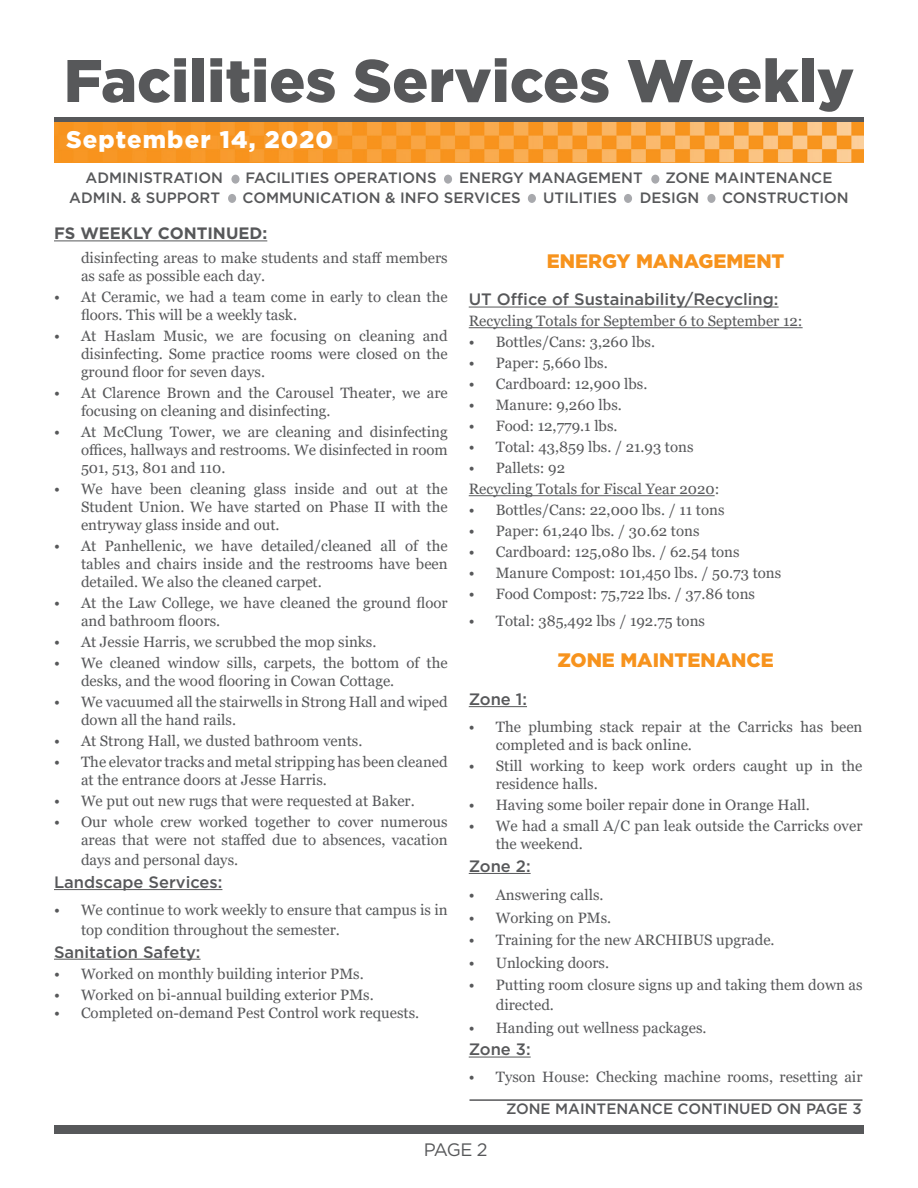
<style>
.page{position:relative;width:918px;height:1188px;background:#fff}
.page>*{position:absolute;margin:0;border:0;box-sizing:border-box;transform-origin:0 0}
.t1{font:900 60px "Gotham";color:#57585a}
.t2{font:900 24px "Gotham";letter-spacing:.05em;color:#fff}
.t3{font:900 19.5px "Gotham";color:#f7931d}
.t4{font:18px "Gotham";color:#57585a}
.t5{font:500 16.5px "Gotham";color:#57585a}
.t6{font:700 16.5px "Gotham";color:#57585a}
.t7{font:15px/18px "Georgia";color:#57585a}
.t8{font:500 15px "Gotham";color:#57585a}
</style>
<div class="page">
<div style="left:54px;top:1125px;width:810px;height:9px;background:#57585a"></div>
<div style="left:54px;top:117px;width:810px;height:6px;background:#57585a"></div>
<img style="left:54px;top:122px;width:810px;height:40px">
<hr style="left:470px;top:1099px;width:392px;height:2px;background:#57585a">
<hr style="left:54px;top:889px;width:168px;height:1px;background:#57585a">
<hr style="left:54px;top:959px;width:147px;height:1px;background:#57585a">
<hr style="left:469px;top:307px;width:310px;height:1px;background:#57585a">
<hr style="left:469px;top:327px;width:334px;height:1px;background:#57585a">
<hr style="left:469px;top:495px;width:246px;height:1px;background:#57585a">
<hr style="left:469px;top:706px;width:58px;height:1px;background:#57585a">
<hr style="left:469px;top:873px;width:62px;height:1px;background:#57585a">
<hr style="left:469px;top:1057px;width:62px;height:1px;background:#57585a">
<hr style="left:54px;top:240px;width:213px;height:1px;background:#57585a">
<div style="left:228px;top:194px;width:8px;height:9px;background:#a8a9ad;border-radius:50%"></div>
<div style="left:528px;top:194px;width:8px;height:9px;background:#a8a9ad;border-radius:50%"></div>
<div style="left:444px;top:175px;width:8px;height:9px;background:#a8a9ad;border-radius:50%"></div>
<div style="left:624px;top:194px;width:8px;height:9px;background:#a8a9ad;border-radius:50%"></div>
<div style="left:231px;top:175px;width:9px;height:9px;background:#a8a9ad;border-radius:50%"></div>
<div style="left:707px;top:194px;width:8px;height:9px;background:#a8a9ad;border-radius:50%"></div>
<div style="left:651px;top:175px;width:8px;height:9px;background:#a8a9ad;border-radius:50%"></div>
<p class="t1" style="left:64px;top:39px;width:792px">Facilities Services Weekly</p>
<p class="t2" style="left:66px;top:123px;width:269px">September 14, 2020</p>
<p class="t8" style="left:86px;top:168px;width:139px">ADMINISTRATION</p>
<p class="t8" style="left:246px;top:168px;width:193px">FACILITIES OPERATIONS</p>
<p class="t8" style="left:459px;top:168px;width:185px">ENERGY MANAGEMENT</p>
<p class="t8" style="left:665px;top:168px;width:169px">ZONE MAINTENANCE</p>
<p class="t8" style="left:69px;top:188px;width:152px">ADMIN. &amp; SUPPORT</p>
<p class="t8" style="left:243px;top:188px;width:280px">COMMUNICATION &amp; INFO SERVICES</p>
<p class="t8" style="left:543px;top:188px;width:75px">UTILITIES</p>
<p class="t8" style="left:640px;top:188px;width:61px">DESIGN</p>
<p class="t8" style="left:722px;top:188px;width:128px">CONSTRUCTION</p>
<p class="t6" style="left:54px;top:222px;width:215px">FS WEEKLY CONTINUED:</p>
<p class="t7" style="left:81px;top:249px;width:368px">disinfecting areas to make students and staff members as safe as possible each day.</p>
<p class="t7" style="left:81px;top:288px;width:368px;text-indent:-27px">• At Ceramic, we had a team come in early to clean the floors. This will be a weekly task.</p>
<p class="t7" style="left:81px;top:327px;width:368px;text-align:justify;text-indent:-27px">• At Haslam Music, we are focusing on cleaning and disinfecting. Some practice rooms were closed on the ground floor for seven days.</p>
<p class="t7" style="left:81px;top:384px;width:368px;text-indent:-27px">• At Clarence Brown and the Carousel Theater, we are focusing on cleaning and disinfecting.</p>
<p class="t7" style="left:81px;top:423px;width:368px;text-align:justify;text-indent:-27px">• At McClung Tower, we are cleaning and disinfecting offices, hallways and restrooms. We disinfected in room 501, 513, 801 and 110.</p>
<p class="t7" style="left:81px;top:480px;width:368px;text-align:justify;text-indent:-27px">• We have been cleaning glass inside and out at the Student Union. We have started on Phase II with the entryway glass inside and out.</p>
<p class="t7" style="left:81px;top:537px;width:368px;text-align:justify;text-indent:-27px">• At Panhellenic, we have detailed/cleaned all of the tables and chairs inside and the restrooms have been detailed. We also the cleaned carpet.</p>
<p class="t7" style="left:81px;top:594px;width:368px;text-indent:-27px">• At the Law College, we have cleaned the ground floor and bathroom floors.</p>
<p class="t7" style="left:54px;top:633px;width:324px">• At Jessie Harris, we scrubbed the mop sinks.</p>
<p class="t7" style="left:81px;top:654px;width:368px;text-indent:-27px">• We cleaned window sills, carpets, the bottom of the desks, and the wood flooring in Cowan Cottage.</p>
<p class="t7" style="left:81px;top:693px;width:368px;text-indent:-27px">• We vacuumed all the stairwells in Strong Hall and wiped down all the hand rails.</p>
<p class="t7" style="left:54px;top:732px;width:310px">• At Strong Hall, we dusted bathroom vents.</p>
<p class="t7" style="left:81px;top:753px;width:368px;text-indent:-27px">• The elevator tracks and metal stripping has been cleaned at the entrance doors at Jesse Harris.</p>
<p class="t7" style="left:54px;top:792px;width:362px">• We put out new rugs that were requested at Baker.</p>
<p class="t7" style="left:54px;top:813px;width:395px;text-align:right">• Our whole crew worked together to cover numerous areas that were not staffed due to absences, vacation</p>
<p class="t7" style="left:81px;top:851px;width:159px">days and personal days.</p>
<p class="t5" style="left:54px;top:871px;width:170px">Landscape Services:</p>
<p class="t7" style="left:81px;top:900px;width:368px;line-height:19.8px;text-indent:-27px">• We continue to work weekly to ensure that campus is in top condition throughout the semester.</p>
<p class="t5" style="left:54px;top:941px;width:148px">Sanitation Safety:</p>
<p class="t7" style="left:54px;top:965px;width:311px">• Worked on monthly building interior PMs.</p>
<p class="t7" style="left:54px;top:986px;width:321px">• Worked on bi-annual building exterior PMs.</p>
<p class="t7" style="left:54px;top:1004px;width:367px">• Completed on-demand Pest Control work requests.</p>
<p class="t3" style="left:547px;top:247px;width:239px">ENERGY MANAGEMENT</p>
<p class="t5" style="left:469px;top:289px;width:311px">UT Office of Sustainability/Recycling:</p>
<p class="t7" style="left:469px;top:313px;width:335px">Recycling Totals for September 6 to September 12:</p>
<p class="t7" style="left:469px;top:334px;width:188px">• Bottles/Cans: 3,260 lbs.</p>
<p class="t7" style="left:469px;top:355px;width:140px">• Paper: 5,660 lbs.</p>
<p class="t7" style="left:469px;top:376px;width:180px">• Cardboard: 12,900 lbs.</p>
<p class="t7" style="left:469px;top:397px;width:155px">• Manure: 9,260 lbs.</p>
<p class="t7" style="left:469px;top:418px;width:150px">• Food: 12,779.1 lbs.</p>
<p class="t7" style="left:469px;top:439px;width:226px">• Total: 43,859 lbs. / 21.93 tons</p>
<p class="t7" style="left:469px;top:460px;width:98px">• Pallets: 92</p>
<p class="t7" style="left:469px;top:481px;width:252px">Recycling Totals for Fiscal Year 2020:</p>
<p class="t7" style="left:469px;top:502px;width:257px">• Bottles/Cans: 22,000 lbs. / 11 tons</p>
<p class="t7" style="left:469px;top:523px;width:232px">• Paper: 61,240 lbs. / 30.62 tons</p>
<p class="t7" style="left:469px;top:544px;width:272px">• Cardboard: 125,080 lbs. / 62.54 tons</p>
<p class="t7" style="left:469px;top:565px;width:314px">• Manure Compost: 101,450 lbs. / 50.73 tons</p>
<p class="t7" style="left:469px;top:586px;width:288px">• Food Compost: 75,722 lbs. / 37.86 tons</p>
<p class="t7" style="left:469px;top:612px;width:238px">• Total: 385,492 lbs / 192.75 tons</p>
<p class="t3" style="left:557px;top:647px;width:218px">ZONE MAINTENANCE</p>
<p class="t5" style="left:469px;top:688px;width:60px">Zone 1:</p>
<p class="t7" style="left:496px;top:718px;width:368px;text-indent:-27px">• The plumbing stack repair at the Carricks has been completed and is back online.</p>
<p class="t7" style="left:496px;top:757px;width:368px;text-indent:-27px">• Still working to keep work orders caught up in the residence halls.</p>
<p class="t7" style="left:469px;top:796px;width:343px">• Having some boiler repair done in Orange Hall.</p>
<p class="t7" style="left:496px;top:817px;width:368px;text-indent:-27px">• We had a small A/C pan leak outside the Carricks over the weekend.</p>
<p class="t5" style="left:469px;top:855px;width:63px">Zone 2:</p>
<p class="t7" style="left:469px;top:886px;width:136px">• Answering calls.</p>
<p class="t7" style="left:469px;top:909px;width:144px">• Working on PMs.</p>
<p class="t7" style="left:469px;top:931px;width:307px">• Training for the new ARCHIBUS upgrade.</p>
<p class="t7" style="left:469px;top:954px;width:142px">• Unlocking doors.</p>
<p class="t7" style="left:496px;top:976px;width:368px;line-height:19.5px;text-indent:-27px">• Putting room closure signs up and taking them down as directed.</p>
<p class="t7" style="left:469px;top:1019px;width:239px">• Handing out wellness packages.</p>
<p class="t5" style="left:469px;top:1039px;width:63px">Zone 3:</p>
<p class="t7" style="left:469px;top:1069px;width:395px">• Tyson House: Checking machine rooms, resetting air</p>
<p class="t8" style="left:506px;top:1099px;width:357px">ZONE MAINTENANCE CONTINUED ON PAGE 3</p>
<p class="t4" style="left:424px;top:1138px;width:65px">PAGE 2</p>
</div>
